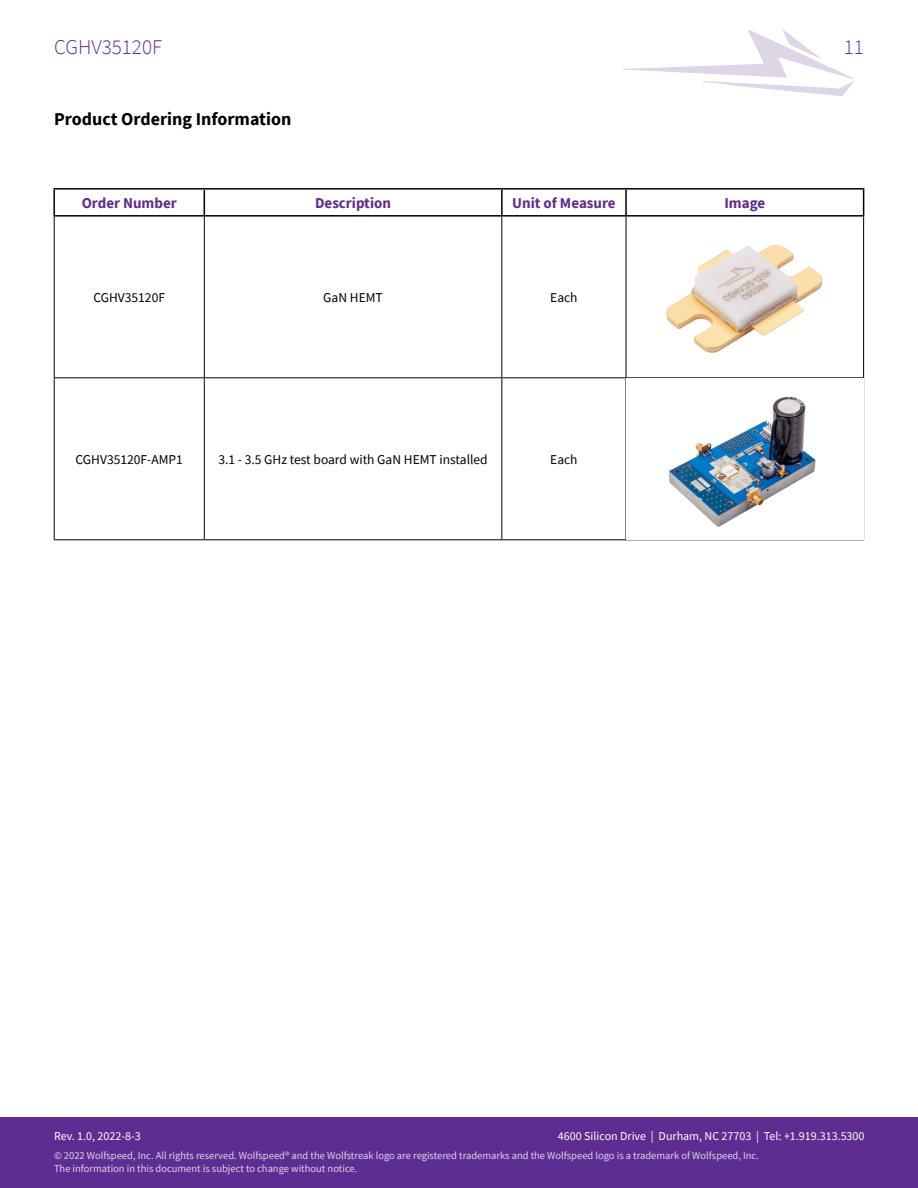
<style>
.page{position:relative;width:918px;height:1188px;background:#fff}
.page>*{position:absolute;margin:0;border:0;box-sizing:border-box;transform-origin:0 0}
.t1{font:300 21px "Source Sans Pro";color:#5e2d91}
.t2{font:700 18px "Source Sans Pro";color:#000}
.t3{font:700 15px "Source Sans Pro";color:#5e2d91}
.t4{font:13.5px "Source Sans Pro";color:#000}
.t5{font:12px "Source Sans Pro";color:#fff}
.t6{font:10.5px/12.6px "Source Sans Pro";color:#fff}
</style>
<div class="page">
<svg style="left:622px;top:29px;width:232px;height:67px"></svg>
<div style="left:0;top:1118px;width:918px;height:70px;background:#5e2d91"></div>
<hr style="left:501px;top:217px;width:1px;height:160px;background:#000">
<hr style="left:626px;top:217px;width:1px;height:160px;background:#000">
<hr style="left:54px;top:377px;width:150px;height:1px;background:#000">
<hr style="left:204px;top:377px;width:298px;height:1px;background:#000">
<hr style="left:502px;top:377px;width:124px;height:1px;background:#000">
<hr style="left:501px;top:378px;width:1px;height:161px;background:#000">
<hr style="left:626px;top:377px;width:238px;height:1px;background:#000">
<hr style="left:54px;top:539px;width:150px;height:1px;background:#000">
<hr style="left:204px;top:539px;width:298px;height:1px;background:#000">
<hr style="left:502px;top:539px;width:124px;height:1px;background:#000">
<hr style="left:626px;top:539px;width:238px;height:1px;background:#000">
<hr style="left:53px;top:188px;width:151px;height:2px;background:#000">
<hr style="left:204px;top:188px;width:298px;height:2px;background:#000">
<hr style="left:502px;top:188px;width:124px;height:2px;background:#000">
<hr style="left:626px;top:188px;width:238px;height:2px;background:#000">
<hr style="left:53px;top:215px;width:151px;height:2px;background:#000">
<hr style="left:204px;top:215px;width:298px;height:2px;background:#000">
<hr style="left:502px;top:215px;width:124px;height:2px;background:#000">
<hr style="left:626px;top:215px;width:238px;height:2px;background:#000">
<hr style="left:53px;top:190px;width:2px;height:25px;background:#000">
<svg style="left:204px;top:190px;width:1px;height:25px"></svg>
<hr style="left:501px;top:190px;width:2px;height:25px;background:#000">
<hr style="left:625px;top:190px;width:2px;height:25px;background:#000">
<svg style="left:863px;top:190px;width:1px;height:25px"></svg>
<hr style="left:863px;top:217px;width:1px;height:160px;background:#000">
<hr style="left:863px;top:378px;width:1px;height:161px;background:#000">
<hr style="left:204px;top:217px;width:1px;height:160px;background:#000">
<hr style="left:204px;top:378px;width:1px;height:161px;background:#000">
<hr style="left:54px;top:217px;width:1px;height:160px;background:#000">
<hr style="left:54px;top:378px;width:1px;height:161px;background:#000">
<img style="left:669px;top:396px;width:147px;height:131px">
<img style="left:666px;top:244px;width:156px;height:109px">
<h1 class="t1" style="left:54px;top:34px;width:110px">CGHV35120F</h1>
<h1 class="t1" style="left:844px;top:34px;width:22px">11</h1>
<h2 class="t2" style="left:54px;top:107px;width:239px">Product Ordering Information</h2>
<h3 class="t3" style="left:82px;top:193px;width:97px">Order Number</h3>
<h3 class="t3" style="left:315px;top:193px;width:78px">Description</h3>
<h3 class="t3" style="left:512px;top:193px;width:105px">Unit of Measure</h3>
<h3 class="t3" style="left:724px;top:193px;width:42px">Image</h3>
<p class="t4" style="left:93px;top:289px;width:73px">CGHV35120F</p>
<p class="t4" style="left:323px;top:289px;width:61px">GaN HEMT</p>
<p class="t4" style="left:550px;top:289px;width:29px">Each</p>
<p class="t4" style="left:76px;top:451px;width:109px">CGHV35120F-AMP1</p>
<p class="t4" style="left:218px;top:451px;width:271px">3.1 - 3.5 GHz test board with GaN HEMT installed</p>
<p class="t4" style="left:550px;top:451px;width:29px">Each</p>
<p class="t5" style="left:558px;top:1129px;width:308px">4600 Silicon Drive | Durham, NC 27703 | Tel: +1.919.313.5300</p>
<p class="t5" style="left:54px;top:1129px;width:88px">Rev. 1.0, 2022-8-3</p>
<p class="t6" style="left:54px;top:1149px;width:707px">© 2022 Wolfspeed, Inc. All rights reserved. Wolfspeed® and the Wolfstreak logo are registered trademarks and the Wolfspeed logo is a trademark of Wolfspeed, Inc.<br>The information in this document is subject to change without notice.</p>
</div>
